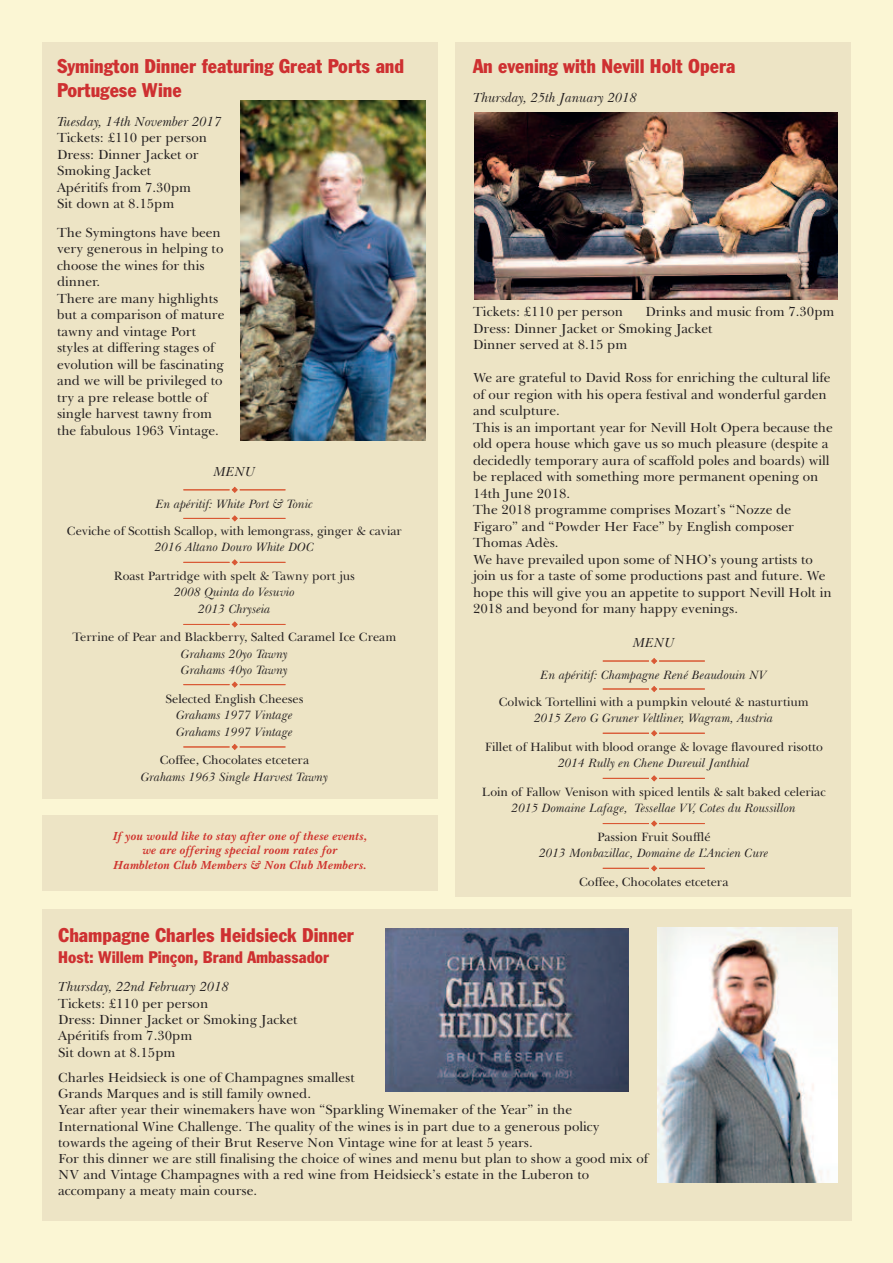
<style>
.page{position:relative;width:893px;height:1263px;background:#fbf6d4}
.page>*{position:absolute;margin:0;border:0;box-sizing:border-box;transform-origin:0 0}
.t1{font:condensed 19.5px/24px "Franklin Gothic BT";color:#ce3031}
.t2{font:condensed 16.5px "Franklin Gothic BT";color:#ce3031}
.t3{font:13.5px/16.5px "Baskerville BT";color:#231f20}
.t4{font:italic 13.5px "Baskerville BT";color:#231f20}
.t5{font:12.3px "Baskerville BT";color:#231f20}
.t6{font:italic 12.3px/16.5px "Baskerville BT";color:#231f20}
.t7{font:italic 700 12px/14.4px "Baskerville BT";color:#cf342e;text-align:center}
</style>
<div class="page">
<div style="left:43px;top:43px;width:395px;height:756px;background:#ede4c5"></div>
<div style="left:43px;top:815px;width:395px;height:76px;background:#ede4c5"></div>
<img style="left:241px;top:100px;width:184px;height:341px">
<div style="left:454px;top:43px;width:396px;height:854px;background:#ede4c5"></div>
<div style="left:43px;top:909px;width:809px;height:311px;background:#ede4c5"></div>
<img style="left:385px;top:928px;width:243px;height:163px">
<img style="left:658px;top:928px;width:180px;height:255px">
<img style="left:474px;top:112px;width:364px;height:188px">
<hr style="left:603px;top:660px;width:46px;height:1px;background:#d95834">
<hr style="left:659px;top:660px;width:46px;height:1px;background:#d95834">
<svg style="left:651px;top:658px;width:6px;height:6px"></svg>
<hr style="left:603px;top:688px;width:46px;height:1px;background:#d95834">
<hr style="left:659px;top:688px;width:46px;height:1px;background:#d95834">
<svg style="left:651px;top:686px;width:6px;height:6px"></svg>
<hr style="left:603px;top:733px;width:46px;height:1px;background:#d95834">
<hr style="left:659px;top:733px;width:46px;height:1px;background:#d95834">
<svg style="left:651px;top:730px;width:7px;height:6px"></svg>
<hr style="left:603px;top:778px;width:46px;height:1px;background:#d95834">
<hr style="left:659px;top:778px;width:46px;height:1px;background:#d95834">
<svg style="left:651px;top:775px;width:7px;height:6px"></svg>
<hr style="left:603px;top:823px;width:46px;height:1px;background:#d95834">
<hr style="left:659px;top:823px;width:46px;height:1px;background:#d95834">
<svg style="left:651px;top:820px;width:7px;height:7px"></svg>
<hr style="left:603px;top:868px;width:46px;height:1px;background:#d95834">
<hr style="left:659px;top:868px;width:46px;height:1px;background:#d95834">
<svg style="left:651px;top:865px;width:7px;height:6px"></svg>
<hr style="left:183px;top:489px;width:47px;height:1px;background:#d95834">
<hr style="left:240px;top:489px;width:45px;height:1px;background:#d95834">
<svg style="left:231px;top:487px;width:7px;height:6px"></svg>
<hr style="left:183px;top:518px;width:47px;height:1px;background:#d95834">
<hr style="left:240px;top:518px;width:45px;height:1px;background:#d95834">
<svg style="left:231px;top:515px;width:7px;height:6px"></svg>
<hr style="left:183px;top:562px;width:47px;height:1px;background:#d95834">
<hr style="left:240px;top:562px;width:45px;height:1px;background:#d95834">
<svg style="left:231px;top:559px;width:7px;height:6px"></svg>
<hr style="left:183px;top:624px;width:47px;height:1px;background:#d95834">
<hr style="left:240px;top:624px;width:45px;height:1px;background:#d95834">
<svg style="left:231px;top:621px;width:7px;height:6px"></svg>
<hr style="left:183px;top:684px;width:47px;height:1px;background:#d95834">
<hr style="left:240px;top:684px;width:45px;height:1px;background:#d95834">
<svg style="left:231px;top:681px;width:7px;height:7px"></svg>
<hr style="left:183px;top:746px;width:47px;height:1px;background:#d95834">
<hr style="left:240px;top:746px;width:45px;height:1px;background:#d95834">
<svg style="left:231px;top:744px;width:7px;height:6px"></svg>
<h1 class="t1" style="left:57px;top:56px;width:349px">Symington Dinner featuring Great Ports and<br>Portugese Wine</h1>
<p class="t4" style="left:57px;top:116px;width:166px">Tuesday, 14th November 2017</p>
<p class="t3" style="left:57px;top:131px;width:152px">Tickets: £110 per person<br>Dress: Dinner Jacket or<br>Smoking Jacket<br>Apéritifs from 7.30pm<br>Sit down at 8.15pm</p>
<p class="t3" style="left:57px;top:226px;width:169px">The Symingtons have been very generous in helping to choose the wines for this dinner.<br>There are many highlights but a comparison of mature tawny and vintage Port styles at differing stages of evolution will be fascinating and we will be privileged to try a pre release bottle of single harvest tawny from the fabulous 1963 Vintage.</p>
<p class="t4" style="left:213px;top:467px;width:44px">MENU</p>
<p class="t6" style="left:156px;top:497px;width:159px">En apéritif: White Port &amp; Tonic</p>
<p class="t5" style="left:67px;top:526px;width:337px">Ceviche of Scottish Scallop, with lemongrass, ginger &amp; caviar</p>
<p class="t6" style="left:155px;top:540px;width:161px">2016 Altano Douro White DOC</p>
<p class="t5" style="left:114px;top:571px;width:243px">Roast Partridge with spelt &amp; Tawny port jus</p>
<p class="t6" style="left:174px;top:585px;width:122px;text-align:center">2008 Quinta do Vesuvio<br>2013 Chryseia</p>
<p class="t5" style="left:73px;top:632px;width:325px">Terrine of Pear and Blackberry, Salted Caramel Ice Cream</p>
<p class="t6" style="left:181px;top:647px;width:109px">Grahams 20yo Tawny<br>Grahams 40yo Tawny</p>
<p class="t5" style="left:165px;top:694px;width:140px">Selected English Cheeses</p>
<p class="t6" style="left:176px;top:708px;width:118px">Grahams 1977 Vintage<br>Grahams 1997 Vintage</p>
<p class="t5" style="left:160px;top:755px;width:151px">Coffee, Chocolates etcetera</p>
<p class="t6" style="left:141px;top:770px;width:189px">Grahams 1963 Single Harvest Tawny</p>
<p class="t7" style="left:113px;top:830px;width:256px">If you would like to stay after one of these events, we are offering special room rates for<br>Hambleton Club Members &amp; Non Club Members.</p>
<h1 class="t1" style="left:473px;top:56px;width:264px">An evening with Nevill Holt Opera</h1>
<p class="t4" style="left:473px;top:92px;width:166px">Thursday, 25th January 2018</p>
<p class="t3" style="left:473px;top:305px;width:363px;text-indent:172px">Drinks and music from 7.30pm<br>Dress: Dinner Jacket or Smoking Jacket<br>Dinner served at 8.15 pm</p>
<p class="t3" style="left:473px;top:371px;width:361px">We are grateful to David Ross for enriching the cultural life of our region with his opera festival and wonderful garden and sculpture.<br>This is an important year for Nevill Holt Opera because the old opera house which gave us so much pleasure (despite a decidedly temporary aura of scaffold poles and boards) will be replaced with something more permanent opening on 14th June 2018.<br>The 2018 programme comprises Mozart’s “Nozze de Figaro” and “Powder Her Face” by English composer Thomas Adès.<br>We have prevailed upon some of NHO’s young artists to join us for a taste of some productions past and future. We hope this will give you an appetite to support Nevill Holt in 2018 and beyond for many happy evenings.</p>
<p class="t4" style="left:633px;top:638px;width:44px">MENU</p>
<p class="t6" style="left:541px;top:668px;width:228px">En apéritif: Champagne René Beaudouin NV</p>
<p class="t5" style="left:499px;top:697px;width:312px">Colwick Tortellini with a pumpkin velouté &amp; nasturtium</p>
<p class="t6" style="left:534px;top:711px;width:241px">2015 Zero G Gruner Veltliner, Wagram, Austria</p>
<p class="t5" style="left:485px;top:742px;width:340px">Fillet of Halibut with blood orange &amp; lovage flavoured risotto</p>
<p class="t6" style="left:558px;top:756px;width:193px">2014 Rully en Chene Dureuil Janthial</p>
<p class="t5" style="left:482px;top:787px;width:346px">Loin of Fallow Venison with spiced lentils &amp; salt baked celeriac</p>
<p class="t6" style="left:512px;top:801px;width:286px">2015 Domaine Lafage, Tessellae VV, Cotes du Roussillon</p>
<p class="t5" style="left:597px;top:832px;width:115px">Passion Fruit Soufflé</p>
<p class="t6" style="left:539px;top:846px;width:231px">2013 Monbazillac, Domaine de L’Ancien Cure</p>
<p class="t5" style="left:579px;top:877px;width:151px">Coffee, Chocolates etcetera</p>
<p class="t3" style="left:473px;top:305px;width:152px">Tickets: £110 per person</p>
<h1 class="t1" style="left:58px;top:924px;width:297px">Champagne Charles Heidsieck Dinner</h1>
<p class="t2" style="left:58px;top:951px;width:272px">Host: Willem Pinçon, Brand Ambassador</p>
<p class="t4" style="left:58px;top:982px;width:172px">Thursday, 22nd February 2018</p>
<p class="t3" style="left:58px;top:996px;width:241px">Tickets: £110 per person<br>Dress: Dinner Jacket or Smoking Jacket<br>Apéritifs from 7.30pm<br>Sit down at 8.15pm</p>
<p class="t3" style="left:58px;top:1071px;width:591px">Charles Heidsieck is one of Champagnes smallest<br>Grands Marques and is still family owned.<br>Year after year their winemakers have won “Sparkling Winemaker of the Year” in the International Wine Challenge. The quality of the wines is in part due to a generous policy towards the ageing of their Brut Reserve Non Vintage wine for at least 5 years.<br>For this dinner we are still finalising the choice of wines and menu but plan to show a good mix of NV and Vintage Champagnes with a red wine from Heidsieck’s estate in the Luberon to accompany a meaty main course.</p>
</div>
